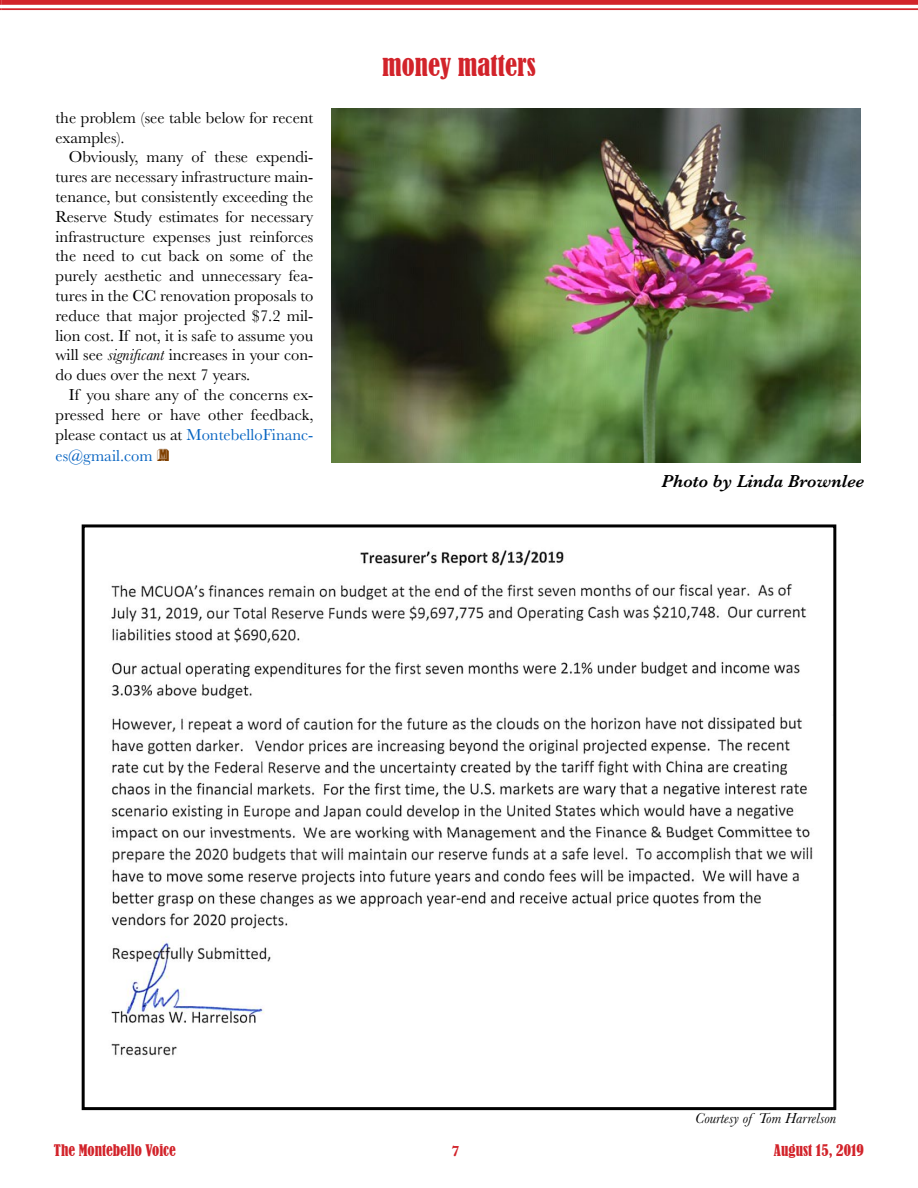
<style>
.page{position:relative;width:918px;height:1188px;background:#fff}
.page>*{position:absolute;margin:0;border:0;box-sizing:border-box;transform-origin:0 0}
.t1{font:condensed 27px "Bernard";color:#d2232a}
.t2{font:italic 600 18px "Baskerville";color:#000}
.t3{font:16.5px/19.8px "Baskerville";color:#000;text-align:justify}
.t4{font:16.5px "Baskerville";color:#0563c1}
.t5{font:condensed 15px "Bernard";color:#d2232a}
.t6{font:italic 15px "Baskerville";color:#000}
.t7{font:700 15px "Baskerville";color:#d2232a}
.s1{font-style:italic}
.s2{color:#0563c1}
.s3{font-family:"Buxom D";font-size:18px;color:#804000}
</style>
<div class="page">
<svg style="left:0;top:0;width:2px;height:10px"></svg>
<div style="left:2px;top:0;width:916px;height:5px;background:#d2232a"></div>
<hr style="left:2px;top:8px;width:916px;height:2px;background:#d2232a">
<img style="left:111px;top:550px;width:702px;height:506px">
<div style="left:82px;top:524px;width:754px;height:586px;border:3px solid #000"></div>
<img style="left:331px;top:108px;width:530px;height:354px">
<p class="t3" style="left:55px;top:108px;width:260px">the problem (see table below for recent examples).</p>
<p class="t3" style="left:55px;top:147px;width:260px;text-indent:13px">Obviously, many of these expendi&shy;tures are necessary infrastructure main&shy;tenance, but consistently exceeding the Reserve Study estimates for necessary infrastructure expenses just reinforces the need to cut back on some of the purely aesthetic and unnecessary fea&shy;tures in the CC renovation proposals to reduce that major projected $7.2 mil&shy;lion cost. If not, it is safe to assume you will see <span class="s1">significant</span> increases in your con&shy;do dues over the next 7 years.</p>
<p class="t3" style="left:55px;top:385px;width:260px;text-indent:13px">If you share any of the concerns ex&shy;pressed here or have other feedback, please contact us at <span class="s2">MontebelloFinanc-</span></p>
<p class="t4" style="left:55px;top:445px;width:116px">es@gmail.com <span class="s3">M</span></p>
<h1 class="t1" style="left:382px;top:50px;width:155px">money matters</h1>
<p class="t2" style="left:661px;top:469px;width:204px">Photo by Linda Brownlee</p>
<p class="t6" style="left:695px;top:1109px;width:143px">Courtesy of Tom Harrelson</p>
<p class="t5" style="left:54px;top:1141px;width:123px">The Montebello Voice</p>
<p class="t7" style="left:451px;top:1140px;width:10px">7</p>
<p class="t5" style="left:774px;top:1141px;width:92px">August 15, 2019</p>
</div>
